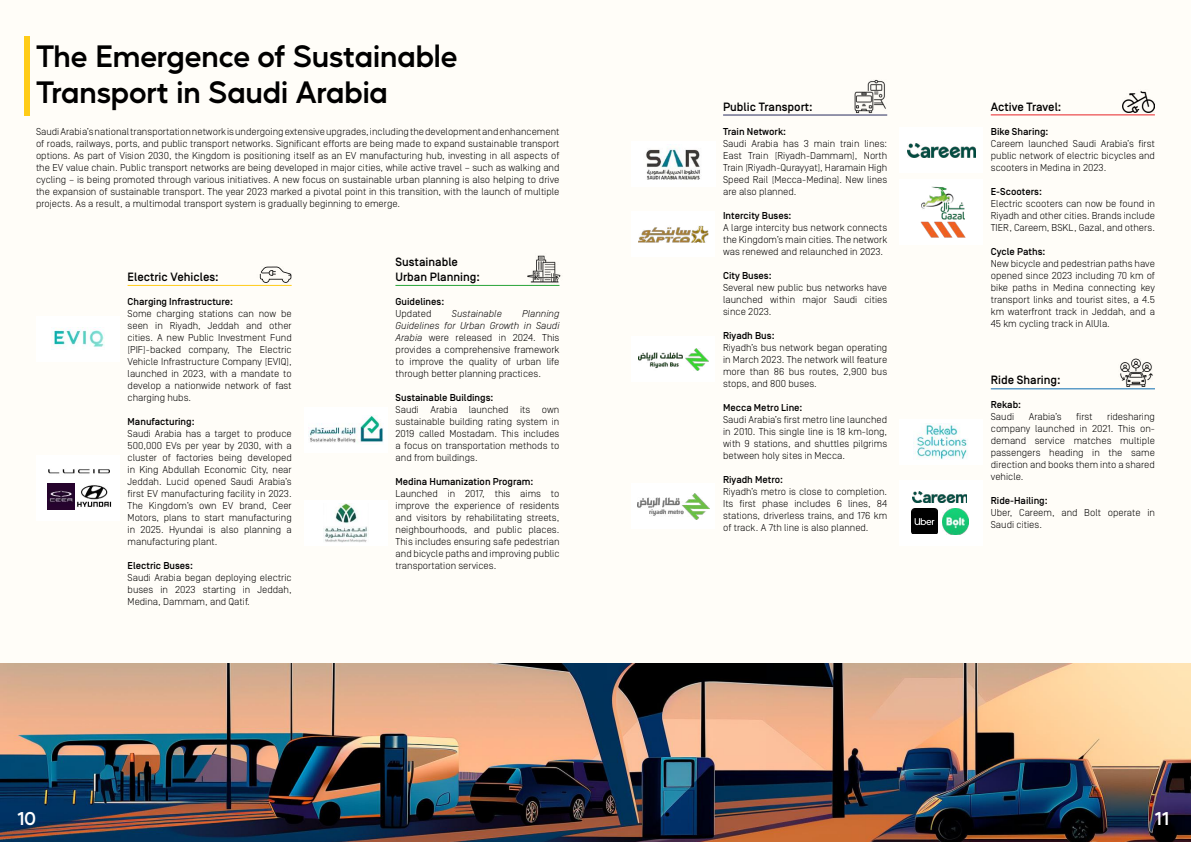
<style>
.page{position:relative;width:1191px;height:842px;background:#fff}
.page>*{position:absolute;margin:0;border:0;box-sizing:border-box;transform-origin:0 0}
.t1{font:600 30px/36px "Mustica Pro";letter-spacing:-.005em;color:#000}
.t2{font:600 18px "Mustica Pro";color:#fff}
.t3{font:500 12px/14.4px "Simplon BP";color:#000}
.t4{font:300 10px/12px "Simplon BP";color:#000;text-align:justify}
.t5{font:500 10px "Simplon BP";color:#000}
.t6{font:italic 300 10px "Simplon BP";color:#000}
.s1{font-style:italic}
</style>
<div class="page">
<img style="left:0;top:663px;width:1191px;height:179px">
<img style="left:51px;top:328px;width:53px;height:22px">
<img style="left:48px;top:469px;width:62px;height:5px">
<img style="left:48px;top:483px;width:26px;height:27px">
<img style="left:77px;top:485px;width:34px;height:22px">
<img style="left:257px;top:266px;width:35px;height:19px">
<hr style="left:128px;top:285px;width:164px;height:1px;background:#ffcc18">
<div style="left:24px;top:36px;width:5px;height:80px;background:#ffcc18"></div>
<img style="left:324px;top:503px;width:44px;height:40px">
<img style="left:308px;top:416px;width:75px;height:27px">
<img style="left:524px;top:253px;width:38px;height:32px">
<hr style="left:395px;top:285px;width:164px;height:1px;background:#27a437">
<img style="left:646px;top:148px;width:54px;height:32px">
<img style="left:638px;top:225px;width:71px;height:17px">
<img style="left:639px;top:348px;width:69px;height:23px">
<img style="left:637px;top:493px;width:72px;height:26px">
<img style="left:854px;top:79px;width:33px;height:35px">
<hr style="left:723px;top:115px;width:164px;height:1px;background:#292c5f">
<img style="left:907px;top:144px;width:68px;height:13px">
<img style="left:1118px;top:358px;width:37px;height:32px">
<img style="left:1122px;top:89px;width:33px;height:27px">
<hr style="left:990px;top:388px;width:165px;height:1px;background:#0d6db1">
<hr style="left:990px;top:114px;width:164px;height:1px;background:#e72227">
<img style="left:913px;top:424px;width:55px;height:36px">
<img style="left:912px;top:492px;width:55px;height:11px">
<img style="left:911px;top:508px;width:26px;height:26px">
<img style="left:942px;top:508px;width:26px;height:27px">
<img style="left:921px;top:187px;width:43px;height:32px">
<img style="left:920px;top:221px;width:45px;height:16px">
<h1 class="t1" style="left:36px;top:35px;width:423px">The Emergence of Sustainable<br>Transport in Saudi Arabia</h1>
<p class="t4" style="left:36px;top:126px;width:525px">Saudi Arabia’s national transportation network is undergoing extensive upgrades, including the development and enhancement of roads, railways, ports, and public transport networks. Significant efforts are being made to expand sustainable transport options. As part of Vision 2030, the Kingdom is positioning itself as an EV manufacturing hub, investing in all aspects of the EV value chain. Public transport networks are being developed in major cities, while active travel – such as walking and cycling – is being promoted through various initiatives. A new focus on sustainable urban planning is also helping to drive the expansion of sustainable transport. The year 2023 marked a pivotal point in this transition, with the launch of multiple projects. As a result, a multimodal transport system is gradually beginning to emerge.</p>
<h2 class="t2" style="left:17px;top:804px;width:20px">10</h2>
<p class="t3" style="left:128px;top:270px;width:93px">Electric Vehicles:</p>
<p class="t5" style="left:128px;top:296px;width:107px">Charging Infrastructure:</p>
<p class="t4" style="left:128px;top:308px;width:166px">Some charging stations can now be seen in Riyadh, Jeddah and other cities. A new Public Investment Fund (PIF)-backed company, The Electric Vehicle Infrastructure Company (EVIQ), launched in 2023, with a mandate to develop a nationwide network of fast charging hubs.</p>
<p class="t5" style="left:128px;top:416px;width:69px">Manufacturing:</p>
<p class="t4" style="left:128px;top:428px;width:166px">Saudi Arabia has a target to produce 500,000 EVs per year by 2030, with a cluster of factories being developed in King Abdullah Economic City, near Jeddah. Lucid opened Saudi Arabia’s first EV manufacturing facility in 2023.<br>The Kingdom’s own EV brand, Ceer Motors, plans to start manufacturing in 2025. Hyundai is also planning a manufacturing plant.</p>
<p class="t5" style="left:128px;top:560px;width:67px">Electric Buses:</p>
<p class="t4" style="left:128px;top:572px;width:166px">Saudi Arabia began deploying electric buses in 2023 starting in Jeddah, Medina, Dammam, and Qatif.</p>
<p class="t3" style="left:395px;top:255px;width:86px">Sustainable<br>Urban Planning:</p>
<p class="t5" style="left:395px;top:296px;width:50px">Guidelines:</p>
<p class="t4" style="left:395px;top:307px;width:37px">Updated</p>
<p class="t6" style="left:452px;top:307px;width:51px">Sustainable</p>
<p class="t4" style="left:395px;top:307px;width:165px;text-indent:127px"><span class="s1">Planning Guidelines for Urban Growth in Saudi Arabia</span> were released in 2024. This provides a comprehensive framework to improve the quality of urban life through better planning practices.</p>
<p class="t5" style="left:395px;top:392px;width:99px">Sustainable Buildings:</p>
<p class="t4" style="left:395px;top:403px;width:165px">Saudi Arabia launched its own sustainable building rating system in 2019 called Mostadam. This includes a focus on transportation methods to and from buildings.</p>
<p class="t5" style="left:395px;top:476px;width:139px">Medina Humanization Program:</p>
<p class="t4" style="left:395px;top:487px;width:165px">Launched in 2017, this aims to improve the experience of residents and visitors by rehabilitating streets, neighbourhoods, and public places.<br>This includes ensuring safe pedestrian and bicycle paths and improving public transportation services.</p>
<p class="t3" style="left:723px;top:100px;width:91px">Public Transport:</p>
<p class="t5" style="left:723px;top:126px;width:65px">Train Network:</p>
<p class="t4" style="left:723px;top:137px;width:166px">Saudi Arabia has 3 main train lines:<br>East Train (Riyadh-Dammam), North Train (Riyadh-Qurayyat), Haramain High Speed Rail (Mecca-Medina). New lines are also planned.</p>
<p class="t5" style="left:723px;top:210px;width:70px">Intercity Buses:</p>
<p class="t4" style="left:723px;top:221px;width:166px">A large intercity bus network connects the Kingdom’s main cities. The network was renewed and relaunched in 2023.</p>
<p class="t5" style="left:723px;top:270px;width:50px">City Buses:</p>
<p class="t4" style="left:723px;top:281px;width:166px">Several new public bus networks have launched within major Saudi cities since 2023.</p>
<p class="t5" style="left:723px;top:330px;width:53px">Riyadh Bus:</p>
<p class="t4" style="left:723px;top:341px;width:166px">Riyadh’s bus network began operating in March 2023. The network will feature more than 86 bus routes, 2,900 bus stops, and 800 buses.</p>
<p class="t5" style="left:723px;top:402px;width:81px">Mecca Metro Line:</p>
<p class="t4" style="left:723px;top:413px;width:166px">Saudi Arabia’s first metro line launched in 2010. This single line is 18 km-long, with 9 stations, and shuttles pilgrims between holy sites in Mecca.</p>
<p class="t5" style="left:723px;top:474px;width:62px">Riyadh Metro:</p>
<p class="t4" style="left:723px;top:485px;width:166px">Riyadh’s metro is close to completion.<br>Its first phase includes 6 lines, 84 stations, driverless trains, and 176 km of track. A 7th line is also planned.</p>
<p class="t3" style="left:990px;top:100px;width:72px">Active Travel:</p>
<p class="t5" style="left:990px;top:126px;width:59px">Bike Sharing:</p>
<p class="t4" style="left:990px;top:137px;width:166px">Careem launched Saudi Arabia’s first public network of electric bicycles and scooters in Medina in 2023.</p>
<p class="t5" style="left:990px;top:186px;width:53px">E-Scooters:</p>
<p class="t4" style="left:990px;top:197px;width:166px">Electric scooters can now be found in Riyadh and other cities. Brands include TIER, Careem, BSKL, Gazal, and others.</p>
<p class="t5" style="left:990px;top:246px;width:56px">Cycle Paths:</p>
<p class="t4" style="left:990px;top:257px;width:166px">New bicycle and pedestrian paths have opened since 2023 including 70 km of bike paths in Medina connecting key transport links and tourist sites, a 4.5 km waterfront track in Jeddah, and a 45 km cycling track in AlUla.</p>
<p class="t3" style="left:990px;top:373px;width:71px">Ride Sharing:</p>
<p class="t5" style="left:990px;top:399px;width:32px">Rekab:</p>
<p class="t4" style="left:990px;top:411px;width:25px">Saudi</p>
<p class="t4" style="left:1028px;top:411px;width:35px">Arabia’s</p>
<p class="t4" style="left:1076px;top:411px;width:18px">first</p>
<p class="t4" style="left:990px;top:411px;width:166px;text-indent:116px">ridesharing company launched in 2021. This on&shy;demand service matches multiple passengers heading in the same direction and books them into a shared vehicle.</p>
<p class="t5" style="left:990px;top:495px;width:58px">Ride-Hailing:</p>
<p class="t4" style="left:990px;top:507px;width:166px">Uber, Careem, and Bolt operate in<br>Saudi cities.</p>
<h2 class="t2" style="left:1155px;top:804px;width:15px">11</h2>
</div>
